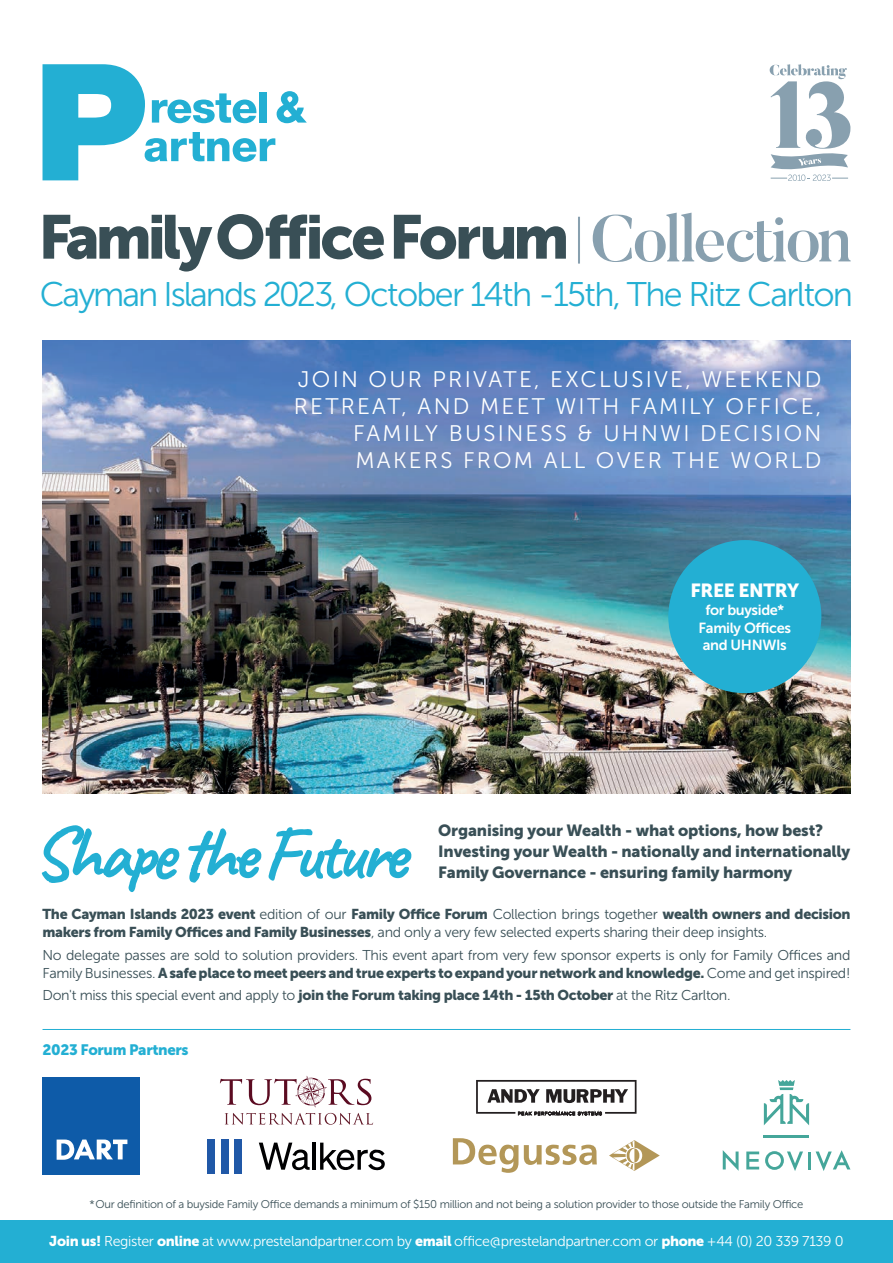
<style>
.page{position:relative;width:893px;height:1263px;background:#fff}
.page>*{position:absolute;margin:0;border:0;box-sizing:border-box;transform-origin:0 0}
.t1{font:700 75.3px "Caveat";letter-spacing:-.06em;color:#23afd3}
.t2{font:61.35px "Museo Sans 900";letter-spacing:-.055em;color:#394f56}
.t3{font:34.2px "Museo Sans 300";letter-spacing:-.05em;color:#23afd3}
.t4{font:22.5px/27px "Museo Sans 300";letter-spacing:.1em;color:#fff;text-align:right}
.t5{font:18.9px "Museo Sans 900";letter-spacing:-.02em;color:#fff}
.t6{font:16.2px "Museo Sans 900";letter-spacing:-.01em;color:#394f56}
.t7{font:15px "Museo Sans 900";letter-spacing:-.025em;color:#23afd3}
.t8{font:14.55px/17.9px "Museo Sans 700";letter-spacing:-.025em;color:#fff;text-align:center}
.t9{font:14.25px/18px "Museo Sans 300";letter-spacing:-.02em;color:#394f56}
.t10{font:14.25px/18px "Museo Sans 900";letter-spacing:-.025em;color:#394f56}
.t11{font:14.25px "Museo Sans 300";letter-spacing:-.025em;color:#fff}
.t12{font:11.25px "Museo Sans 300";letter-spacing:-.025em;color:#394f56}
.s1{font-family:"Butler";font-weight:500;font-size:65.7px;color:#88a0af}
.s2{font-family:"Museo Sans 300"}
.s3{font-family:"Museo Sans 900"}
</style>
<div class="page">
<svg style="left:43px;top:64px;width:264px;height:116px"></svg>
<svg style="left:770px;top:64px;width:80px;height:117px"></svg>
<hr style="left:578px;top:217px;width:2px;height:47px;background:#88a0af">
<img style="left:43px;top:340px;width:807px;height:453px">
<div style="left:0;top:1220px;width:893px;height:43px;background:#23afd3"></div>
<div style="left:668px;top:540px;width:153px;height:153px;background:#23afd3;border-radius:50%"></div>
<hr style="left:43px;top:1029px;width:807px;height:1px;background:#23afd3">
<svg style="left:723px;top:1150px;width:16px;height:21px"></svg>
<svg style="left:746px;top:1151px;width:13px;height:18px"></svg>
<svg style="left:765px;top:1151px;width:38px;height:20px"></svg>
<hr style="left:808px;top:1151px;width:3px;height:18px;background:#45a69a">
<svg style="left:816px;top:1150px;width:34px;height:21px"></svg>
<hr style="left:764px;top:1135px;width:45px;height:3px;background:#45a69a">
<svg style="left:764px;top:1080px;width:45px;height:45px"></svg>
<svg style="left:220px;top:1076px;width:151px;height:31px"></svg>
<svg style="left:225px;top:1113px;width:148px;height:12px"></svg>
<svg style="left:609px;top:1140px;width:51px;height:31px"></svg>
<svg style="left:453px;top:1138px;width:65px;height:35px"></svg>
<svg style="left:524px;top:1145px;width:73px;height:20px"></svg>
<div style="left:43px;top:1077px;width:97px;height:97px;background:#0e5ba8"></div>
<svg style="left:57px;top:1139px;width:70px;height:21px"></svg>
<hr style="left:312px;top:1142px;width:4px;height:28px;background:#000001">
<svg style="left:259px;top:1142px;width:51px;height:28px"></svg>
<svg style="left:320px;top:1142px;width:65px;height:29px"></svg>
<div style="left:221px;top:1139px;width:7px;height:34px;background:#2058a7"></div>
<div style="left:235px;top:1139px;width:7px;height:34px;background:#2058a7"></div>
<div style="left:208px;top:1139px;width:7px;height:34px;background:#2058a7"></div>
<svg style="left:476px;top:1080px;width:160px;height:35px"></svg>
<p class="t2" style="left:38px;top:202px;width:815px">Family Office Forum <span class="s1">Collection</span></p>
<p class="t3" style="left:40px;top:276px;width:815px">Cayman Islands 2023, October 14th -15th, The Ritz Carlton</p>
<p class="t4" style="left:294px;top:366px;width:529px">JOIN OUR PRIVATE, EXCLUSIVE, WEEKEND RETREAT, AND MEET WITH FAMILY OFFICE, FAMILY BUSINESS &amp; UHNWI DECISION MAKERS FROM ALL OVER THE WORLD</p>
<p class="t5" style="left:691px;top:580px;width:110px">FREE ENTRY</p>
<p class="t8" style="left:699px;top:601px;width:94px">for buyside*<br>Family Offices and UHNWIs</p>
<p class="t6" style="left:438px;top:821px;width:387px">Organising your Wealth - what options, how best?</p>
<p class="t6" style="left:438px;top:842px;width:414px">Investing your Wealth - nationally and internationally</p>
<p class="t1" style="left:32px;top:805px;width:376px">Shape the Future</p>
<p class="t6" style="left:438px;top:863px;width:356px">Family Governance - ensuring family harmony</p>
<p class="t10" style="left:43px;top:905px;width:809px">The Cayman Islands 2023 event <span class="s2">edition of our</span> Family Office Forum <span class="s2">Collection brings together</span> wealth owners and decision makers from Family Offices and Family Businesses<span class="s2">, and only a very few selected experts sharing their deep insights.</span></p>
<p class="t9" style="left:43px;top:946px;width:809px">No delegate passes are sold to solution providers. This event apart from very few sponsor experts is only for Family Offices and<br>Family Businesses. <span class="s3">A safe place to meet peers and true experts to expand your network and knowledge.</span> Come and get inspired!</p>
<p class="t9" style="left:43px;top:986px;width:689px">Don't miss this special event and apply to <span class="s3">join the Forum taking place 14th - 15th October</span> at the Ritz Carlton.</p>
<p class="t7" style="left:43px;top:1041px;width:148px">2023 Forum Partners</p>
<p class="t12" style="left:90px;top:1198px;width:715px">*Our definition of a buyside Family Office demands a minimum of $150 million and not being a solution provider to those outside the Family Office</p>
<p class="t11" style="left:49px;top:1233px;width:796px"><span class="s3">Join us!</span> Register <span class="s3">online</span> at www.prestelandpartner.com by <span class="s3">email</span> office@prestelandpartner.com or <span class="s3">phone</span> +44 (0) 20 339 7139 0</p>
</div>
